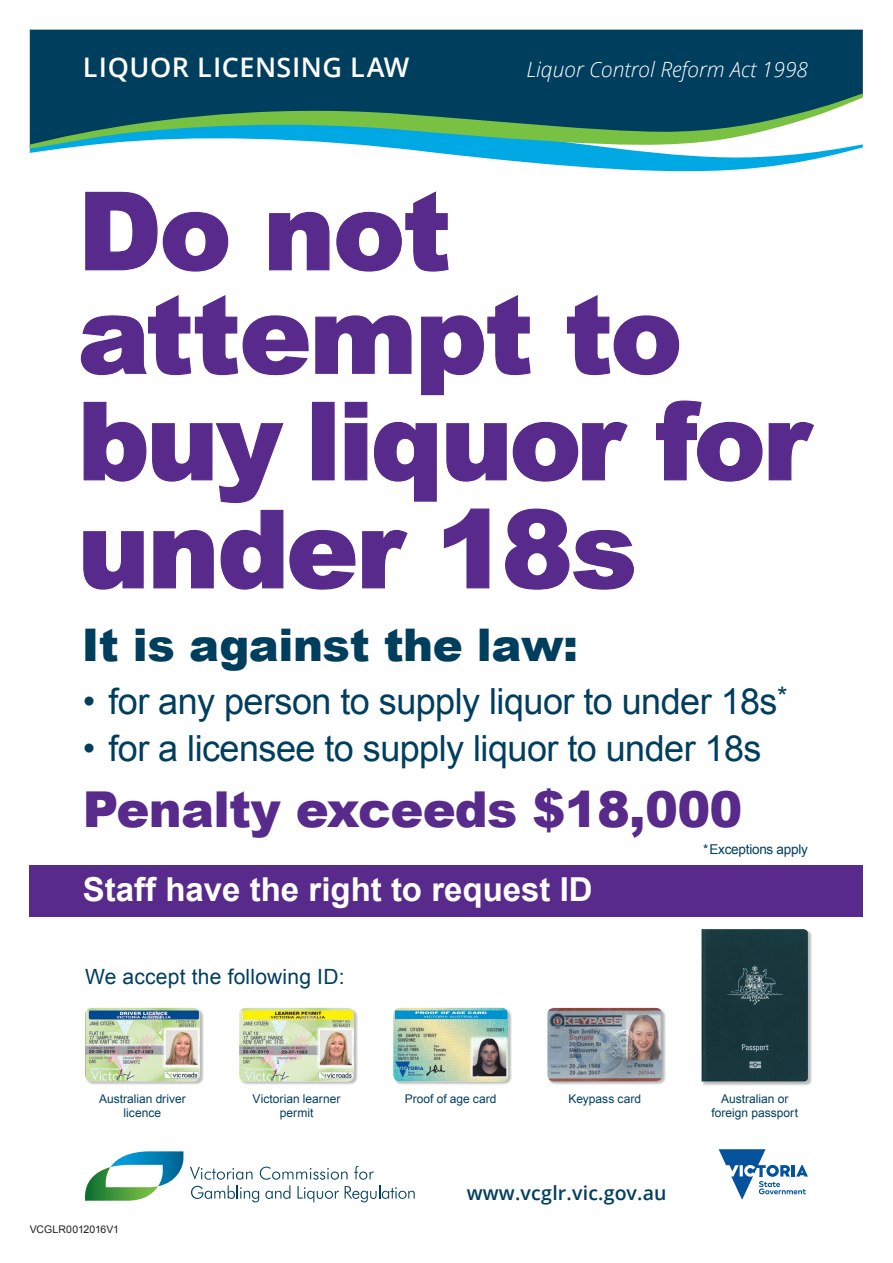
<style>
.page{position:relative;width:893px;height:1263px;background:#fff}
.page>*{position:absolute;margin:0;border:0;box-sizing:border-box;transform-origin:0 0}
.t1{font:900 108px/106.1px "Arial";letter-spacing:-.02em;color:#572a8b}
.t2{font:900 49.5px "Arial";letter-spacing:-.015em;color:#572a8b}
.t3{font:900 45px "Arial";letter-spacing:-.01em;color:#003e5e}
.t4{font:36px "Arial";letter-spacing:-.015em;color:#003e5e}
.t5{font:700 33px "Arial";color:#fff}
.t6{font:600 27px "Open Sans";letter-spacing:.02em;color:#fff}
.t7{font:italic 300 21px "Open Sans";color:#fff}
.t8{font:21px "Arial";letter-spacing:.01em;color:#003e5e}
.t9{font:600 19.5px "Open Sans";letter-spacing:.01em;color:#003e5e}
.t10{font:13.5px "Arial";letter-spacing:-.02em;color:#003e5e}
.t11{font:12px/14.4px "Arial";color:#003e5e;text-align:center}
.t12{font:10.5px "Arial";letter-spacing:.005em;color:#231f20}
</style>
<div class="page">
<svg style="left:85px;top:191px;width:144px;height:81px"></svg>
<svg style="left:269px;top:211px;width:61px;height:60px"></svg>
<svg style="left:336px;top:191px;width:113px;height:81px"></svg>
<svg style="left:80px;top:295px;width:734px;height:295px"></svg>
<div style="left:30px;top:30px;width:833px;height:63px;background:#003e5e"></div>
<svg style="left:30px;top:149px;width:827px;height:23px"></svg>
<svg style="left:30px;top:93px;width:833px;height:56px;background:#3f8583"></svg>
<div style="left:30px;top:865px;width:833px;height:51px;background:#572a8b"></div>
<div style="left:85px;top:1008px;width:119px;height:78px;background:#231f20;opacity:.3"></div>
<img style="left:85px;top:1008px;width:115px;height:73px">
<div style="left:239px;top:1008px;width:119px;height:78px;background:#231f20;opacity:.3"></div>
<img style="left:239px;top:1008px;width:115px;height:73px">
<div style="left:393px;top:1008px;width:119px;height:78px;background:#231f20;opacity:.3"></div>
<img style="left:393px;top:1008px;width:115px;height:73px">
<div style="left:548px;top:1008px;width:118px;height:78px;background:#231f20;opacity:.3"></div>
<img style="left:547px;top:1008px;width:115px;height:73px">
<div style="left:702px;top:930px;width:110px;height:155px;background:#231f20;opacity:.3"></div>
<img style="left:702px;top:929px;width:106px;height:152px">
<svg style="left:190px;top:1166px;width:225px;height:36px"></svg>
<svg style="left:85px;top:1151px;width:98px;height:50px"></svg>
<svg style="left:719px;top:1149px;width:89px;height:51px"></svg>
<p class="t6" style="left:83px;top:49px;width:328px">LIQUOR LICENSING LAW</p>
<p class="t7" style="left:526px;top:55px;width:283px">Liquor Control Reform Act 1998</p>
<p class="t1" style="left:78px;top:175px;width:734px">Do not attempt to buy liquor for under 18s</p>
<p class="t3" style="left:82px;top:612px;width:498px">It is against the law:</p>
<p class="t4" style="left:83px;top:677px;width:706px">• for any person to supply liquor to under 18s<sup>*</sup></p>
<p class="t4" style="left:83px;top:725px;width:680px">• for a licensee to supply liquor to under 18s</p>
<p class="t2" style="left:83px;top:773px;width:661px">Penalty exceeds $18,000</p>
<p class="t10" style="left:703px;top:840px;width:106px">*Exceptions apply</p>
<p class="t5" style="left:83px;top:868px;width:511px">Staff have the right to request ID</p>
<p class="t8" style="left:85px;top:963px;width:261px">We accept the following ID:</p>
<p class="t11" style="left:99px;top:1092px;width:88px">Australian driver licence</p>
<p class="t11" style="left:253px;top:1092px;width:89px">Victorian learner permit</p>
<p class="t11" style="left:405px;top:1092px;width:93px">Proof of age card</p>
<p class="t11" style="left:569px;top:1092px;width:74px">Keypass card</p>
<p class="t12" style="left:30px;top:1223px;width:91px">VCGLR0012016V1</p>
<p class="t9" style="left:467px;top:1180px;width:201px">www.vcglr.vic.gov.au</p>
<p class="t11" style="left:711px;top:1092px;width:88px">Australian or foreign passport</p>
</div>
